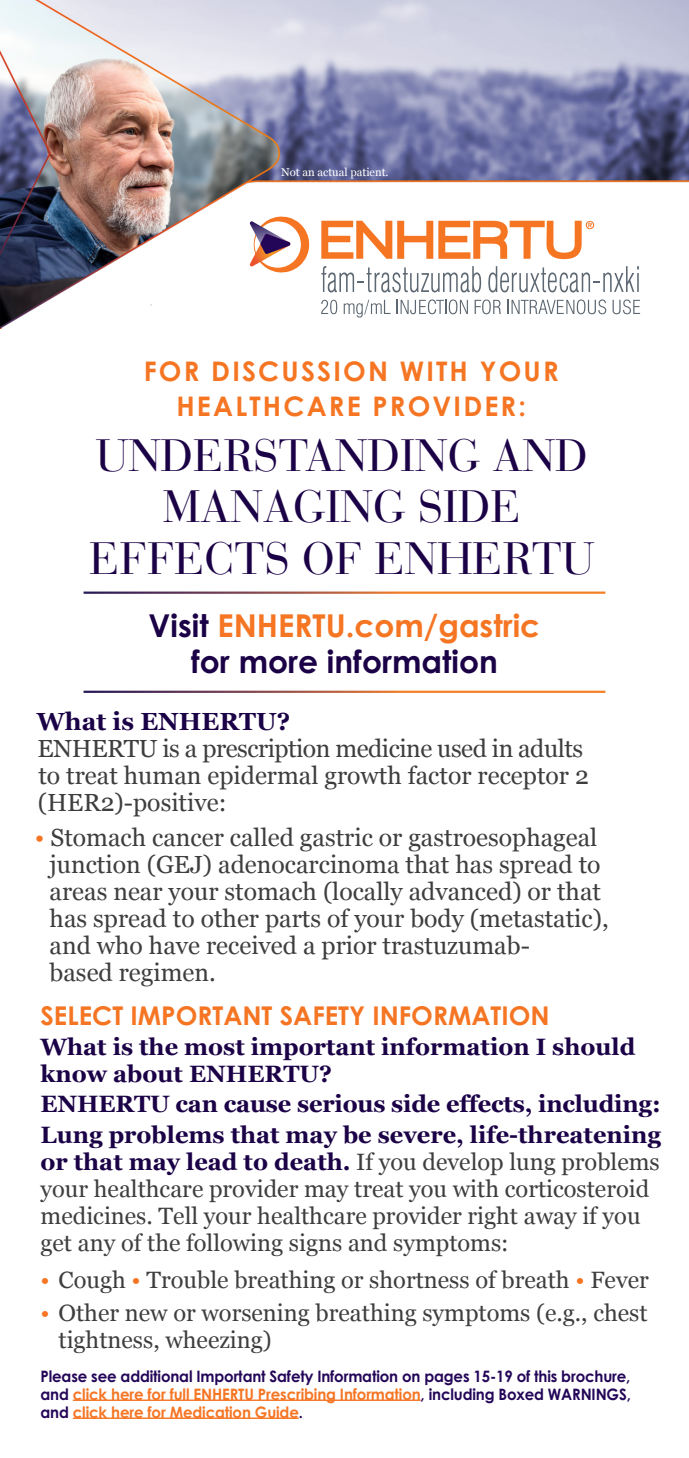
<style>
.page{position:relative;width:689px;height:1458px;background:#fff}
.page>*{position:absolute;margin:0;border:0;box-sizing:border-box;transform-origin:0 0}
.bold{font:45px/51.8px "Bauer Bodoni";color:#1b0247;text-align:center}
.t1{font:700 31.5px/36px "Century Gothic";color:#1b0247;text-align:center}
.bold-2{font:700 27px/35.1px "Century Gothic";letter-spacing:.08em;color:#f57523;text-align:center}
.Select_ISI__line_of{font:700 25.88px "Century Gothic";color:#f57523}
.bold-3{font:24.75px/27px "Georgia";color:#3e3e3f}
.gray_body_copy_main{font:23.62px/27px "Georgia";color:#3e3e3f}
.gray_body_copy_bulle{font:23.62px/27px "Georgia";color:#3e3e3f}
.Select_ISI__line_of-2{font:700 23.62px/27px "Georgia";color:#1b0247}
.t2{font:700 15.75px/18px "Century Gothic";letter-spacing:-.01em;color:#230658;text-align:justify;scale:.95 1}
.t3{font:11.25px "Georgia";color:#fff}
.s1{color:#f57523}
.s2{font-weight:700;color:#1b0247}
</style>
<div class="page">
<img style="left:0;top:0;width:688px;height:328px">
<svg style="left:249px;top:216px;width:60px;height:57px"></svg>
<svg style="left:321px;top:266px;width:160px;height:27px"></svg>
<svg style="left:321px;top:300px;width:16px;height:14px"></svg>
<svg style="left:343px;top:300px;width:47px;height:18px"></svg>
<svg style="left:396px;top:300px;width:72px;height:14px"></svg>
<svg style="left:474px;top:300px;width:27px;height:14px"></svg>
<svg style="left:507px;top:300px;width:99px;height:14px"></svg>
<svg style="left:612px;top:300px;width:28px;height:14px"></svg>
<svg style="left:488px;top:266px;width:150px;height:27px"></svg>
<svg style="left:321px;top:221px;width:273px;height:38px"></svg>
<hr style="left:73px;top:1400px;width:347px;height:1px;background:#f57523">
<hr style="left:73px;top:1418px;width:226px;height:1px;background:#f57523">
<p class="t3" style="left:281px;top:164px;width:109px">Not an actual patient.</p>
<p class="bold-2" style="left:144px;top:352px;width:416px">FOR DISCUSSION WITH YOUR<br>HEALTHCARE PROVIDER:</p>
<p class="bold" style="left:89px;top:430px;width:506px">UNDERSTANDING AND<br>MANAGING SIDE<br>EFFECTS OF ENHERTU</p>
<p class="t1" style="left:149px;top:606px;width:393px">Visit <span class="s1">ENHERTU.com/gastric </span>for more information</p>
<p class="bold-3" style="left:37px;top:707px;width:553px"><span class="s2">What is ENHERTU?<br></span>ENHERTU is a prescription medicine used in adults to treat human epidermal growth factor receptor 2 (HER2)-positive:</p>
<p class="bold-3" style="left:50px;top:823px;width:560px;text-indent:-15px"><span class="s1">•</span> Stomach cancer called gastric or gastroesophageal junction (GEJ) adenocarcinoma that has spread to areas near your stomach (locally advanced) or that has spread to other parts of your body (metastatic), and who have received a prior trastuzumab-<br>based regimen.</p>
<p class="Select_ISI__line_of" style="left:40px;top:995px;width:510px">SELECT IMPORTANT SAFETY INFORMATION</p>
<p class="Select_ISI__line_of-2" style="left:40px;top:1032px;width:596px">What is the most important information I should know about ENHERTU?</p>
<p class="Select_ISI__line_of-2" style="left:40px;top:1089px;width:621px">ENHERTU can cause serious side effects, including:</p>
<p class="gray_body_copy_main" style="left:40px;top:1120px;width:622px"><span class="s2">Lung problems that may be severe, life-threatening or that may lead to death.</span> If you develop lung problems your healthcare provider may treat you with corticosteroid medicines. Tell your healthcare provider right away if you get any of the following signs and symptoms:</p>
<p class="gray_body_copy_bulle" style="left:40px;top:1265px;width:609px"><span class="s1">•</span> Cough <span class="s1">•</span> Trouble breathing or shortness of breath <span class="s1">•</span> Fever</p>
<p class="gray_body_copy_bulle" style="left:58px;top:1299px;width:590px;text-indent:-18px"><span class="s1">•</span> Other new or worsening breathing symptoms (e.g., chest tightness, wheezing)</p>
<p class="t2" style="left:40px;top:1366px;width:622px">Please see additional Important Safety Information on pages 15-19 of this brochure, and <span class="s1">click here for full ENHERTU Prescribing Information</span>, including Boxed WARNINGS, and <span class="s1">click here for Medication Guide</span>.</p>
</div>
